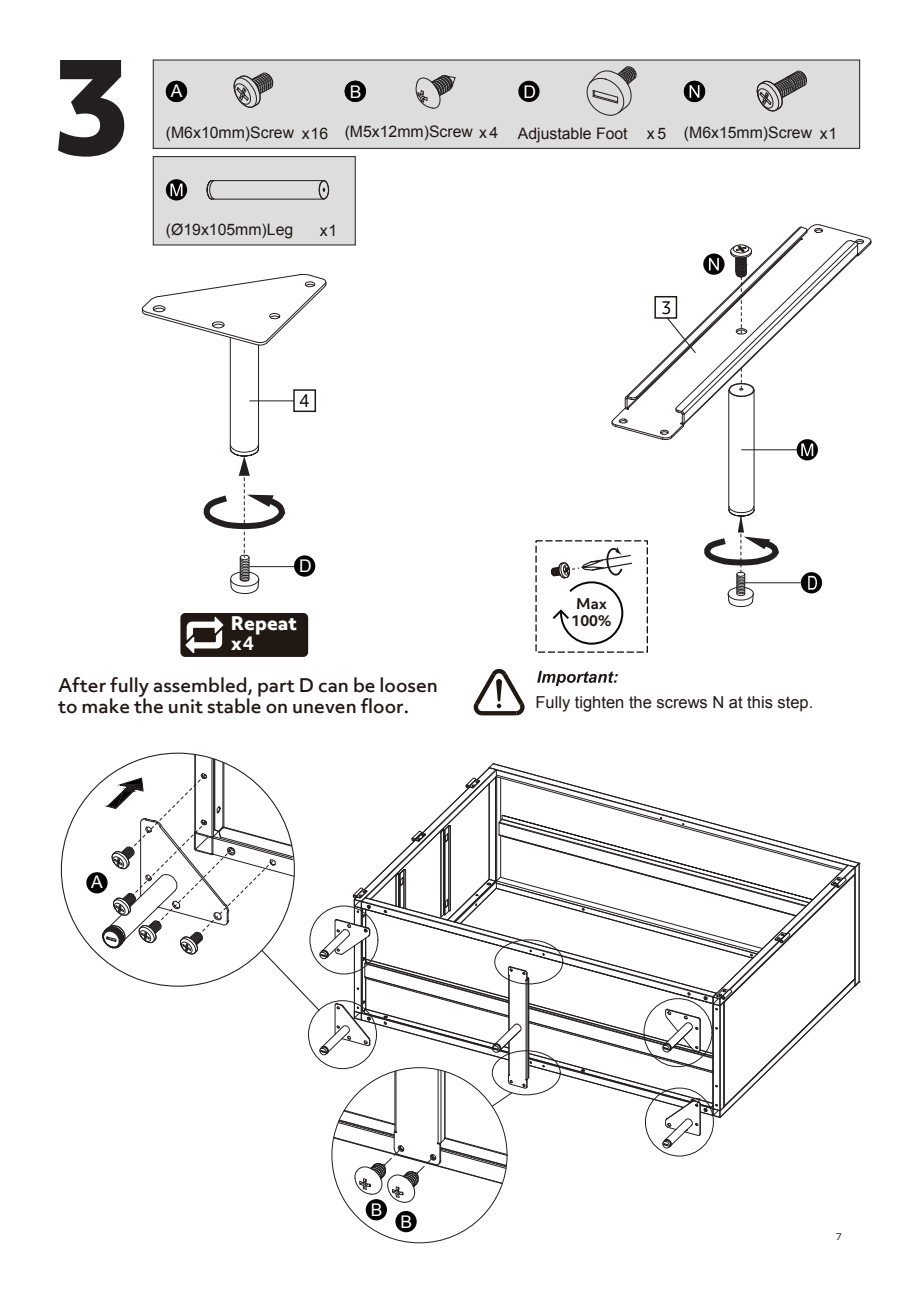
<style>
.page{position:relative;width:920px;height:1290px;background:#fff}
.page>*{position:absolute;margin:0;border:0;box-sizing:border-box;transform-origin:0 0}
.t1{font:500 18px/21.6px "Objektiv Mk 3";color:#221612}
.t2{font:800 18px/20.2px "Objektiv Mk 3";letter-spacing:.005em;color:#fff}
.t3{font:17.55px "Arial";color:#fff}
.t4{font:16.95px "Objektiv Mk 3 W03";color:#030303}
.t5{font:16.5px "Arial";color:#211814}
.t6{font:15.75px "Arial";color:#211814}
.t7{font:15.75px "Arial";color:#221612}
.t8{font:700 14.25px "Objektiv Mk 3";color:#211814}
.t9{font:9.15px "Objektiv Mk 3 W03";color:#231f20;scale:1.2 1}
.s1{color:#211814}
.s2{font-family:"Objektiv Mk 3 W03";font-weight:700}
</style>
<div class="page">
<div style="left:366px;top:1199px;width:21px;height:21px;background:#030303;border-radius:50%"></div>
<div style="left:395px;top:1211px;width:22px;height:21px;background:#030303;border-radius:50%"></div>
<div style="left:153px;top:60px;width:707px;height:89px;background:#ddddde;border:1px solid #231f20"></div>
<div style="left:166px;top:81px;width:21px;height:21px;background:#030303;border-radius:50%"></div>
<svg style="left:233px;top:72px;width:41px;height:36px"></svg>
<svg style="left:58px;top:60px;width:66px;height:97px"></svg>
<svg style="left:586px;top:66px;width:51px;height:50px"></svg>
<div style="left:518px;top:81px;width:22px;height:21px;background:#070304;border-radius:50%"></div>
<svg style="left:756px;top:70px;width:51px;height:42px"></svg>
<div style="left:684px;top:81px;width:21px;height:21px;background:#030303;border-radius:50%"></div>
<svg style="left:690px;top:85px;width:9px;height:13px"></svg>
<svg style="left:415px;top:75px;width:41px;height:34px"></svg>
<div style="left:345px;top:81px;width:21px;height:21px;background:#030303;border-radius:50%"></div>
<svg style="left:141px;top:274px;width:186px;height:72px"></svg>
<hr style="left:258px;top:345px;width:1px;height:104px;background:#231f20">
<hr style="left:230px;top:338px;width:1px;height:111px;background:#231f20">
<hr style="left:249px;top:400px;width:45px;height:1px;background:#231f20">
<hr style="left:249px;top:566px;width:45px;height:1px;background:#231f20">
<div style="left:180px;top:613px;width:128px;height:44px;background:#211814;border-radius:5px"></div>
<svg style="left:185px;top:617px;width:38px;height:36px"></svg>
<svg style="left:203px;top:444px;width:85px;height:150px"></svg>
<div style="left:293px;top:389px;width:23px;height:23px;border:1px solid #211814"></div>
<div style="left:294px;top:555px;width:21px;height:22px;background:#070304;border-radius:50%"></div>
<svg style="left:473px;top:668px;width:145px;height:48px"></svg>
<svg style="left:535px;top:540px;width:113px;height:113px"></svg>
<div style="left:801px;top:572px;width:21px;height:21px;background:#070304;border-radius:50%"></div>
<svg style="left:808px;top:576px;width:9px;height:14px"></svg>
<hr style="left:745px;top:582px;width:56px;height:1px;background:#231f20">
<hr style="left:754px;top:390px;width:1px;height:119px;background:#231f20">
<hr style="left:728px;top:390px;width:1px;height:119px;background:#231f20">
<svg style="left:704px;top:506px;width:78px;height:101px"></svg>
<div style="left:797px;top:439px;width:21px;height:21px;background:#070304;border-radius:50%"></div>
<svg style="left:611px;top:224px;width:261px;height:232px"></svg>
<div style="left:153px;top:156px;width:203px;height:89px;background:#ddddde;border:1px solid #231f20"></div>
<svg style="left:166px;top:179px;width:21px;height:21px"></svg>
<svg style="left:171px;top:184px;width:11px;height:12px"></svg>
<hr style="left:212px;top:199px;width:112px;height:1px;background:#231f20">
<hr style="left:212px;top:180px;width:112px;height:1px;background:#231f20">
<svg style="left:206px;top:180px;width:9px;height:20px"></svg>
<svg style="left:318px;top:180px;width:11px;height:20px"></svg>
<svg style="left:60px;top:752px;width:126px;height:206px"></svg>
<svg style="left:101px;top:753px;width:759px;height:452px"></svg>
<p class="t3" style="left:171px;top:79px;width:13px">A</p>
<p class="t6" style="left:166px;top:122px;width:164px">(M6x10mm)Screw x16</p>
<p class="t3" style="left:350px;top:80px;width:13px">B</p>
<p class="t6" style="left:345px;top:121px;width:155px">(M5x12mm)Screw x 4</p>
<p class="t3" style="left:523px;top:80px;width:14px">D</p>
<p class="t7" style="left:518px;top:123px;width:321px">Adjustable Foot x 5 <span class="s1">(M6x15mm)Screw x1</span></p>
<p class="t6" style="left:166px;top:219px;width:129px">(Ø19x105mm)Leg</p>
<p class="t6" style="left:320px;top:220px;width:19px">x1</p>
<p class="t4" style="left:299px;top:389px;width:12px">4</p>
<p class="t4" style="left:661px;top:296px;width:12px">3</p>
<p class="t3" style="left:299px;top:554px;width:14px">D</p>
<p class="t2" style="left:231px;top:612px;width:68px">Repeat x<span class="s2">4</span></p>
<p class="t1" style="left:58px;top:674px;width:381px">After fully assembled, part D can be loosen to make the unit stable on uneven floor.</p>
<p class="t8" style="left:576px;top:593px;width:33px">Max</p>
<p class="t8" style="left:571px;top:610px;width:42px">100%</p>
<p class="t5" style="left:535px;top:692px;width:279px">Fully tighten the screws N at this step.</p>
<p class="t3" style="left:91px;top:871px;width:13px">A</p>
<p class="t3" style="left:371px;top:1198px;width:13px">B</p>
<p class="t3" style="left:401px;top:1210px;width:13px">B</p>
<p class="t9" style="left:694px;top:1095px;width:7px">7</p>
<p class="t9" style="left:835px;top:1230px;width:7px">7</p>
</div>
